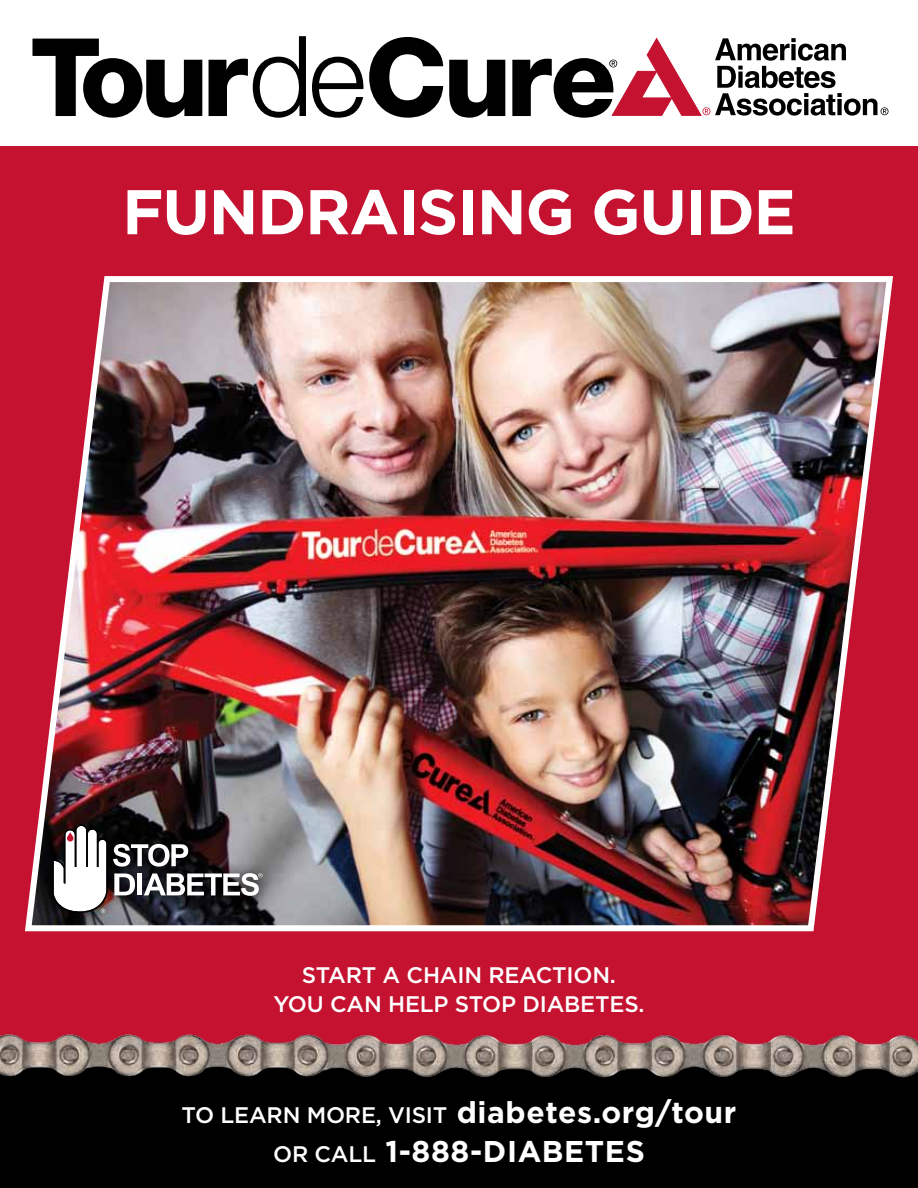
<style>
.page{position:relative;width:918px;height:1188px;background:#fff}
.page>*{position:absolute;margin:0;border:0;box-sizing:border-box;transform-origin:0 0}
.t1{font:700 63px "Gotham";letter-spacing:-.02em;color:#fff}
.t2{font:700 30px "Gotham";letter-spacing:.02em;color:#fff}
.t3{font:500 22.5px "Gotham";letter-spacing:-.01em;color:#fff}
.s1{font-weight:700;font-size:30px}
.s2{font-weight:500;font-size:22.5px}
</style>
<div class="page">
<div style="left:0;top:1058px;width:918px;height:130px;background:#000"></div>
<div style="left:0;top:146px;width:918px;height:912px;background:#c41230"></div>
<img style="left:0;top:1033px;width:918px;height:45px">
<svg style="left:32px;top:39px;width:170px;height:79px"></svg>
<svg style="left:209px;top:36px;width:97px;height:82px"></svg>
<svg style="left:312px;top:37px;width:131px;height:81px"></svg>
<svg style="left:449px;top:60px;width:56px;height:58px"></svg>
<svg style="left:512px;top:38px;width:377px;height:80px"></svg>
<img style="left:25px;top:276px;width:868px;height:656px">
<div style="left:40px;top:812px;width:234px;height:113px;background:#000;opacity:.85"></div>
<svg style="left:52px;top:824px;width:211px;height:89px"></svg>
<h1 class="t1" style="left:122px;top:170px;width:675px">FUNDRAISING GUIDE</h1>
<p class="t3" style="left:302px;top:960px;width:153px">START A CHAIN</p>
<p class="t3" style="left:488px;top:960px;width:17px">REAC</p>
<p class="t3" style="left:552px;top:960px;width:29px">TION</p>
<p class="t3" style="left:610px;top:960px;width:8px">.</p>
<p class="t3" style="left:273px;top:989px;width:74px">YOU CAN</p>
<p class="t3" style="left:388px;top:989px;width:258px">HELP STOP DIABETES.</p>
<p class="t3" style="left:182px;top:1101px;width:556px">TO LEARN MORE, VISIT <span class="s1">DIABETES.ORG/TOUR</span></p>
<h2 class="t2" style="left:273px;top:1132px;width:373px"><span class="s2">OR CALL</span> 1-888-DIABETES</h2>
</div>
